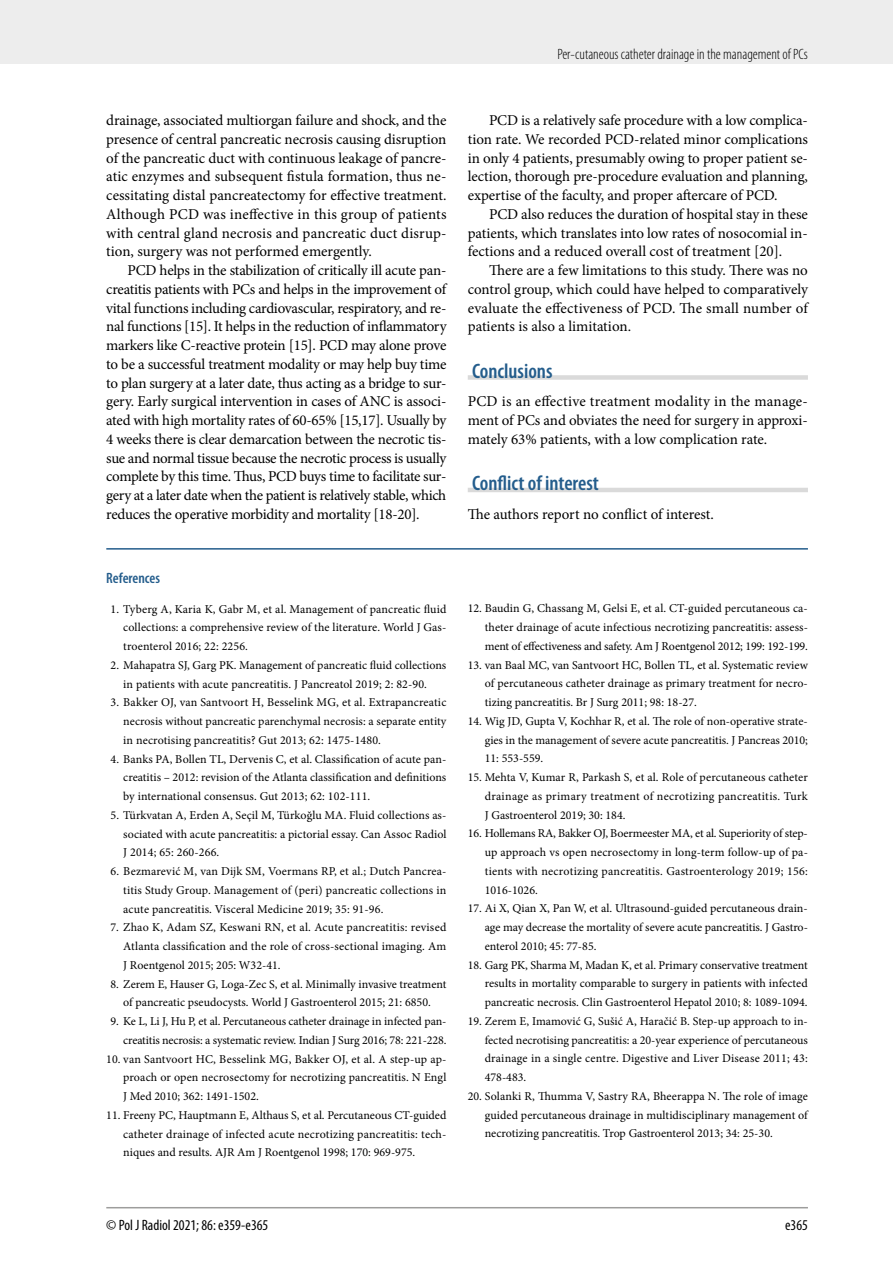
<style>
.page{position:relative;width:893px;height:1263px;background:#fff}
.page>*{position:absolute;margin:0;border:0;box-sizing:border-box;transform-origin:0 0}
.t1{font:600 condensed 21px "Myriad Pro";color:#245d8c}
.t2{font:15px/18.8px "Minion Pro";letter-spacing:-.005em;color:#000;text-align:justify}
.t3{font:300 condensed 15px "Myriad Pro";color:#000}
.t4{font:condensed 15px "Myriad Pro";color:#000}
.t5{font:600 condensed 15px "Myriad Pro";color:#245d8c}
.t6{font:12px/18.8px "Minion Pro";color:#000;text-align:justify}
</style>
<div class="page">
<div style="left:0;top:0;width:893px;height:64px;background:#ededed"></div>
<hr style="left:106px;top:1207px;width:702px;height:1px;background:#9d9d9c">
<div style="left:468px;top:375px;width:340px;height:5px;background:#dadada"></div>
<hr style="left:468px;top:488px;width:340px;height:4px;background:#dadada">
<hr style="left:106px;top:548px;width:702px;height:2px;background:#245d8c">
<p class="t3" style="left:557px;top:45px;width:252px">Per-cutaneous catheter drainage in the management of PCs</p>
<p class="t2" style="left:106px;top:111px;width:342px">drainage, associated multiorgan failure and shock, and the presence of central pancreatic necrosis causing disruption of the pancreatic duct with continuous leakage of pancre&shy;atic enzymes and subsequent fistula formation, thus ne&shy;cessitating distal pancreatectomy for effective treatment.<br>Although PCD was ineffective in this group of patients with central gland necrosis and pancreatic duct disrup&shy;tion, surgery was not performed emergently.</p>
<p class="t2" style="left:106px;top:261px;width:342px;text-indent:21px">PCD helps in the stabilization of critically ill acute pan&shy;creatitis patients with PCs and helps in the improvement of vital functions including cardiovascular, respiratory, and re&shy;nal functions [15]. It helps in the reduction of inflammatory markers like C-reactive protein [15]. PCD may alone prove to be a successful treatment modality or may help buy time to plan surgery at a later date, thus acting as a bridge to sur&shy;gery. Early surgical intervention in cases of ANC is associ&shy;ated with high mortality rates of 60-65% [15,17]. Usually by 4 weeks there is clear demarcation between the necrotic tis&shy;sue and normal tissue because the necrotic process is usually complete by this time. Thus, PCD buys time to facilitate sur&shy;gery at a later date when the patient is relatively stable, which reduces the operative morbidity and mortality [18-20].</p>
<p class="t5" style="left:106px;top:568px;width:55px">References</p>
<p class="t6" style="left:123px;top:599px;width:325px;text-indent:-13px">1. Tyberg A, Karia K, Gabr M, et al. Management of pancreatic fluid collections: a comprehensive review of the literature. World J Gas&shy;troenterol 2016; 22: 2256.</p>
<p class="t6" style="left:111px;top:656px;width:337px;text-align:center">2. Mahapatra SJ, Garg PK. Management of pancreatic fluid collections in patients with acute pancreatitis. J Pancreatol 2019; 2: 82-90.</p>
<p class="t6" style="left:123px;top:693px;width:325px;text-indent:-13px">3. Bakker OJ, van Santvoort H, Besselink MG, et al. Extrapancreatic necrosis without pancreatic parenchymal necrosis: a separate entity in necrotising pancreatitis? Gut 2013; 62: 1475-1480.</p>
<p class="t6" style="left:123px;top:749px;width:325px;text-indent:-13px">4. Banks PA, Bollen TL, Dervenis C, et al. Classification of acute pan&shy;creatitis – 2012: revision of the Atlanta classification and definitions by international consensus. Gut 2013; 62: 102-111.</p>
<p class="t6" style="left:123px;top:806px;width:325px;text-indent:-13px">5. Türkvatan A, Erden A, Seçil M, Türkoğlu MA. Fluid collections as&shy;sociated with acute pancreatitis: a pictorial essay. Can Assoc Radiol J 2014; 65: 260-266.</p>
<p class="t6" style="left:123px;top:862px;width:325px;text-indent:-13px">6. Bezmarević M, van Dijk SM, Voermans RP, et al.; Dutch Pancrea&shy;titis Study Group. Management of (peri) pancreatic collections in acute pancreatitis. Visceral Medicine 2019; 35: 91-96.</p>
<p class="t6" style="left:123px;top:918px;width:325px;text-indent:-13px">7. Zhao K, Adam SZ, Keswani RN, et al. Acute pancreatitis: revised Atlanta classification and the role of cross-sectional imaging. Am J Roentgenol 2015; 205: W32-41.</p>
<p class="t6" style="left:111px;top:974px;width:337px;text-align:center">8. Zerem E, Hauser G, Loga-Zec S, et al. Minimally invasive treatment of pancreatic pseudocysts. World J Gastroenterol 2015; 21: 6850.</p>
<p class="t6" style="left:111px;top:1012px;width:337px;text-align:right">9. Ke L, Li J, Hu P, et al. Percutaneous catheter drainage in infected pan&shy;creatitis necrosis: a systematic review. Indian J Surg 2016; 78: 221-228.</p>
<p class="t6" style="left:123px;top:1049px;width:325px;text-indent:-17px">10. van Santvoort HC, Besselink MG, Bakker OJ, et al. A step-up ap&shy;proach or open necrosectomy for necrotizing pancreatitis. N Engl J Med 2010; 362: 1491-1502.</p>
<p class="t6" style="left:123px;top:1105px;width:325px;text-indent:-17px">11. Freeny PC, Hauptmann E, Althaus S, et al. Percutaneous CT-guided catheter drainage of infected acute necrotizing pancreatitis: tech&shy;niques and results. AJR Am J Roentgenol 1998; 170: 969-975.</p>
<p class="t2" style="left:468px;top:111px;width:342px;text-indent:21px">PCD is a relatively safe procedure with a low complica&shy;tion rate. We recorded PCD-related minor complications in only 4 patients, presumably owing to proper patient se&shy;lection, thorough pre-procedure evaluation and planning, expertise of the faculty, and proper aftercare of PCD.</p>
<p class="t2" style="left:468px;top:205px;width:342px;text-indent:21px">PCD also reduces the duration of hospital stay in these patients, which translates into low rates of nosocomial in&shy;fections and a reduced overall cost of treatment [20].</p>
<p class="t2" style="left:468px;top:261px;width:342px;text-indent:21px">There are a few limitations to this study. There was no control group, which could have helped to comparatively evaluate the effectiveness of PCD. The small number of patients is also a limitation.</p>
<h1 class="t1" style="left:472px;top:358px;width:82px">Conclusions</h1>
<p class="t2" style="left:468px;top:392px;width:342px">PCD is an effective treatment modality in the manage&shy;ment of PCs and obviates the need for surgery in approxi&shy;mately 63% patients, with a low complication rate.</p>
<h1 class="t1" style="left:472px;top:470px;width:128px">Conflict of interest</h1>
<p class="t2" style="left:468px;top:505px;width:248px">The authors report no conflict of interest.</p>
<p class="t6" style="left:485px;top:599px;width:325px;text-align:left;text-indent:-17px">12. Baudin G, Chassang M, Gelsi E, et al. CT-guided percutaneous ca&shy;theter drainage of acute infectious necrotizing pancreatitis: assess&shy;ment of effectiveness and safety. Am J Roentgenol 2012; 199: 192-199.</p>
<p class="t6" style="left:485px;top:655px;width:325px;text-indent:-17px">13. van Baal MC, van Santvoort HC, Bollen TL, et al. Systematic review of percutaneous catheter drainage as primary treatment for necro&shy;tizing pancreatitis. Br J Surg 2011; 98: 18-27.</p>
<p class="t6" style="left:485px;top:712px;width:325px;text-indent:-17px">14. Wig JD, Gupta V, Kochhar R, et al. The role of non-operative strate&shy;gies in the management of severe acute pancreatitis. J Pancreas 2010; 11: 553-559.</p>
<p class="t6" style="left:485px;top:768px;width:325px;text-indent:-17px">15. Mehta V, Kumar R, Parkash S, et al. Role of percutaneous catheter drainage as primary treatment of necrotizing pancreatitis. Turk J Gastroenterol 2019; 30: 184.</p>
<p class="t6" style="left:485px;top:824px;width:325px;text-indent:-17px">16. Hollemans RA, Bakker OJ, Boermeester MA, et al. Superiority of step&shy;up approach vs open necrosectomy in long-term follow-up of pa&shy;tients with necrotizing pancreatitis. Gastroenterology 2019; 156:<br>1016-1026.</p>
<p class="t6" style="left:485px;top:899px;width:325px;text-indent:-17px">17. Ai X, Qian X, Pan W, et al. Ultrasound-guided percutaneous drain&shy;age may decrease the mortality of severe acute pancreatitis. J Gastro&shy;enterol 2010; 45: 77-85.</p>
<p class="t6" style="left:485px;top:955px;width:325px;text-indent:-17px">18. Garg PK, Sharma M, Madan K, et al. Primary conservative treatment results in mortality comparable to surgery in patients with infected pancreatic necrosis. Clin Gastroenterol Hepatol 2010; 8: 1089-1094.</p>
<p class="t6" style="left:485px;top:1012px;width:325px;text-indent:-17px">19. Zerem E, Imamović G, Sušić A, Haračić B. Step-up approach to in&shy;fected necrotising pancreatitis: a 20-year experience of percutaneous drainage in a single centre. Digestive and Liver Disease 2011; 43:<br>478-483.</p>
<p class="t6" style="left:485px;top:1087px;width:325px;text-indent:-17px">20. Solanki R, Thumma V, Sastry RA, Bheerappa N. The role of image guided percutaneous drainage in multidisciplinary management of necrotizing pancreatitis. Trop Gastroenterol 2013; 34: 25-30.</p>
<p class="t4" style="left:106px;top:1216px;width:164px">© Pol J Radiol 2021; 86: e359-e365</p>
<p class="t4" style="left:785px;top:1216px;width:24px">e365</p>
</div>
